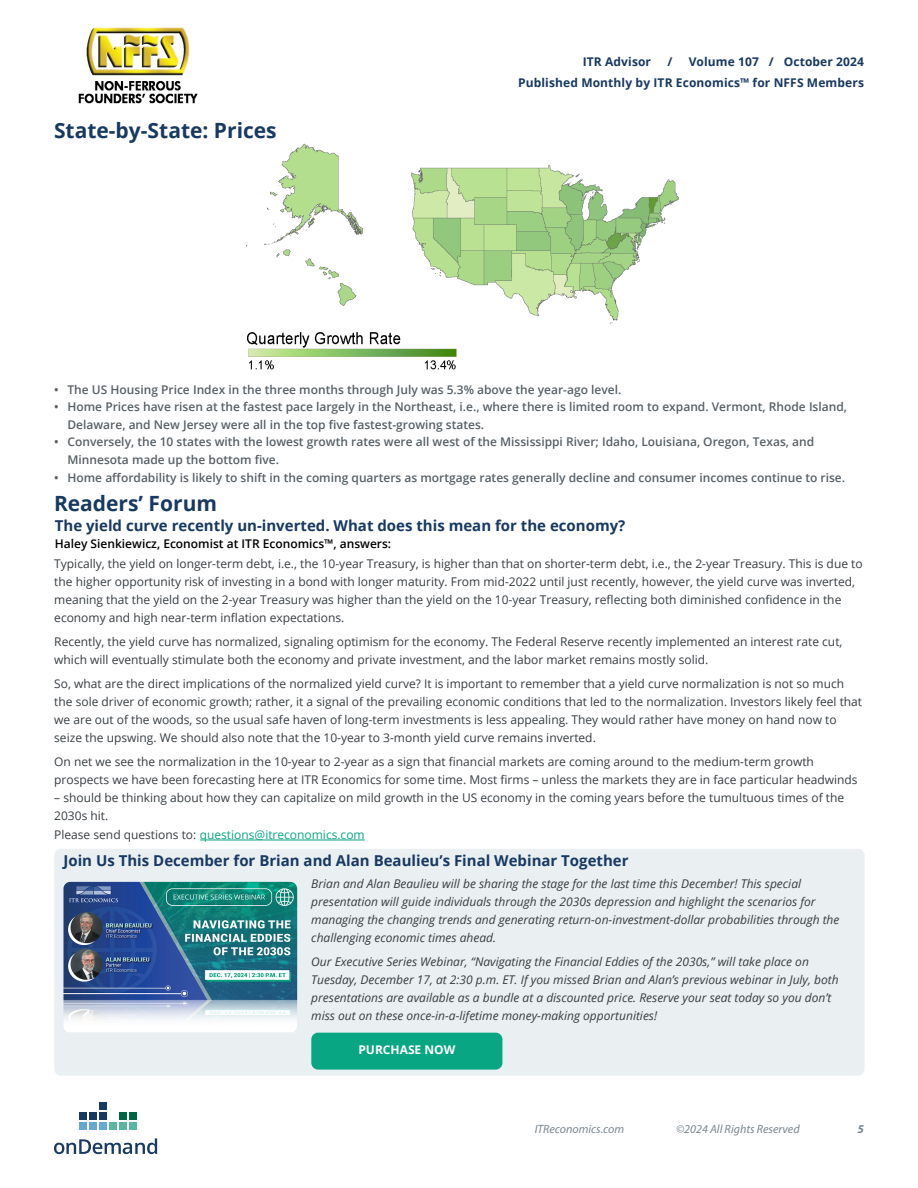
<style>
.page{position:relative;width:918px;height:1188px;background:#fff}
.page>*{position:absolute;margin:0;border:0;box-sizing:border-box;transform-origin:0 0}
.t1{font:700 21px "Open Sans";color:#183961}
.t2{font:700 15px "Open Sans";color:#183961}
.t3{font:12px/18px "Open Sans";color:#373d42}
.t4{font:italic 12px/18px "Open Sans";color:#373d42}
.t5{font:600 12px/18px "Open Sans";color:#576066}
.t6{font:700 12px/21px "Open Sans";letter-spacing:.01em;color:#183961;text-align:right}
.t7{font:600 12px "Open Sans";color:#000}
.t8{font:italic 12px "Myriad Pro";color:#7a868e}
.t9{font:700 12px "Open Sans";color:#fff}
.t10{font:italic 700 12px "Myriad Pro";color:#7a868e}
.s1{color:#09a684}
</style>
<div class="page">
<svg style="left:54px;top:1138px;width:103px;height:16px"></svg>
<div style="left:109px;top:1122px;width:8px;height:8px;background:#5ab5a2"></div>
<div style="left:119px;top:1122px;width:8px;height:8px;background:#5ab5a2"></div>
<div style="left:129px;top:1122px;width:8px;height:8px;background:#5ab5a2"></div>
<div style="left:99px;top:1122px;width:8px;height:8px;background:#65a9d2"></div>
<div style="left:89px;top:1122px;width:8px;height:8px;background:#65a9d2"></div>
<div style="left:79px;top:1122px;width:8px;height:8px;background:#65a9d2"></div>
<div style="left:119px;top:1112px;width:8px;height:8px;background:#006742"></div>
<div style="left:99px;top:1112px;width:8px;height:8px;background:#183961"></div>
<div style="left:89px;top:1112px;width:8px;height:8px;background:#183961"></div>
<div style="left:79px;top:1112px;width:8px;height:8px;background:#183961"></div>
<div style="left:129px;top:1112px;width:8px;height:8px;background:#006742"></div>
<div style="left:99px;top:1102px;width:8px;height:8px;background:#183961"></div>
<img style="left:78px;top:27px;width:120px;height:77px">
<img style="left:246px;top:143px;width:433px;height:227px">
<hr style="left:200px;top:840px;width:165px;height:1px;background:#09a684">
<div style="left:54px;top:849px;width:811px;height:227px;background:#eaeff2;border-radius:7px"></div>
<div style="left:311px;top:1033px;width:191px;height:37px;background:#09a684;border-radius:7px"></div>
<img style="left:63px;top:882px;width:234px;height:150px">
<h1 class="t1" style="left:54px;top:115px;width:224px">State-by-State: Prices</h1>
<p class="t6" style="left:518px;top:51px;width:347px">Volume 107 / October 2024<br>Published Monthly by ITR Economics™ for NFFS Members</p>
<p class="t6" style="left:583px;top:51px;width:70px">ITR Advisor</p>
<p class="t6" style="left:667px;top:51px;width:6px">/</p>
<p class="t5" style="left:54px;top:380px;width:569px">• The US Housing Price Index in the three months through July was 5.3% above the year-ago level.</p>
<p class="t5" style="left:68px;top:398px;width:781px;text-indent:-14px">• Home Prices have risen at the fastest pace largely in the Northeast, i.e., where there is limited room to expand. Vermont, Rhode Island,<br>Delaware, and New Jersey were all in the top five fastest-growing states.</p>
<p class="t5" style="left:68px;top:433px;width:748px;text-indent:-14px">• Conversely, the 10 states with the lowest growth rates were all west of the Mississippi River; Idaho, Louisiana, Oregon, Texas, and<br>Minnesota made up the bottom five.</p>
<p class="t5" style="left:54px;top:468px;width:793px">• Home affordability is likely to shift in the coming quarters as mortgage rates generally decline and consumer incomes continue to rise.</p>
<p class="t2" style="left:55px;top:514px;width:572px">The yield curve recently un-inverted. What does this mean for the economy?</p>
<p class="t3" style="left:54px;top:555px;width:810px">Typically, the yield on longer-term debt, i.e., the 10-year Treasury, is higher than that on shorter-term debt, i.e., the 2-year Treasury. This is due to the higher opportunity risk of investing in a bond with longer maturity. From mid-2022 until just recently, however, the yield curve was inverted, meaning that the yield on the 2-year Treasury was higher than the yield on the 10-year Treasury, reflecting both diminished confidence in the economy and high near-term inflation expectations.</p>
<p class="t3" style="left:54px;top:633px;width:790px">Recently, the yield curve has normalized, signaling optimism for the economy. The Federal Reserve recently implemented an interest rate cut, which will eventually stimulate both the economy and private investment, and the labor market remains mostly solid.</p>
<p class="t3" style="left:54px;top:675px;width:809px">So, what are the direct implications of the normalized yield curve? It is important to remember that a yield curve normalization is not so much the sole driver of economic growth; rather, it a signal of the prevailing economic conditions that led to the normalization. Investors likely feel that we are out of the woods, so the usual safe haven of long-term investments is less appealing. They would rather have money on hand now to seize the upswing. We should also note that the 10-year to 3-month yield curve remains inverted.</p>
<p class="t3" style="left:54px;top:753px;width:805px">On net we see the normalization in the 10-year to 2-year as a sign that financial markets are coming around to the medium-term growth prospects we have been forecasting here at ITR Economics for some time. Most firms – unless the markets they are in face particular headwinds</p>
<p class="t3" style="left:54px;top:788px;width:791px;line-height:18.5px">– should be thinking about how they can capitalize on mild growth in the US economy in the coming years before the tumultuous times of the<br>2030s hit.<br>Please send questions to: <span class="s1">questions@itreconomics.com</span></p>
<h1 class="t1" style="left:54px;top:488px;width:165px">Readers’ Forum</h1>
<p class="t7" style="left:55px;top:536px;width:338px">Haley Sienkiewicz, Economist at ITR Economics™, answers:</p>
<p class="t2" style="left:63px;top:850px;width:567px">Join Us This December for Brian and Alan Beaulieu’s Final Webinar Together</p>
<p class="t4" style="left:311px;top:875px;width:530px">Brian and Alan Beaulieu will be sharing the stage for the last time this December! This special presentation will guide individuals through the 2030s depression and highlight the scenarios for managing the changing trends and generating return-on-investment-dollar probabilities through the challenging economic times ahead.</p>
<p class="t4" style="left:311px;top:953px;width:529px">Our Executive Series Webinar, “Navigating the Financial Eddies of the 2030s,” will take place on Tuesday, December 17, at 2:30 p.m. ET. If you missed Brian and Alan’s previous webinar in July, both presentations are available as a bundle at a discounted price. Reserve your seat today so you don’t miss out on these once-in-a-lifetime money-making opportunities!</p>
<p class="t9" style="left:358px;top:1041px;width:98px">PURCHASE NOW</p>
<p class="t8" style="left:535px;top:1121px;width:91px">ITReconomics.com</p>
<p class="t8" style="left:676px;top:1121px;width:125px">©2024 All Rights Reserved</p>
<p class="t10" style="left:858px;top:1121px;width:8px">5</p>
</div>
